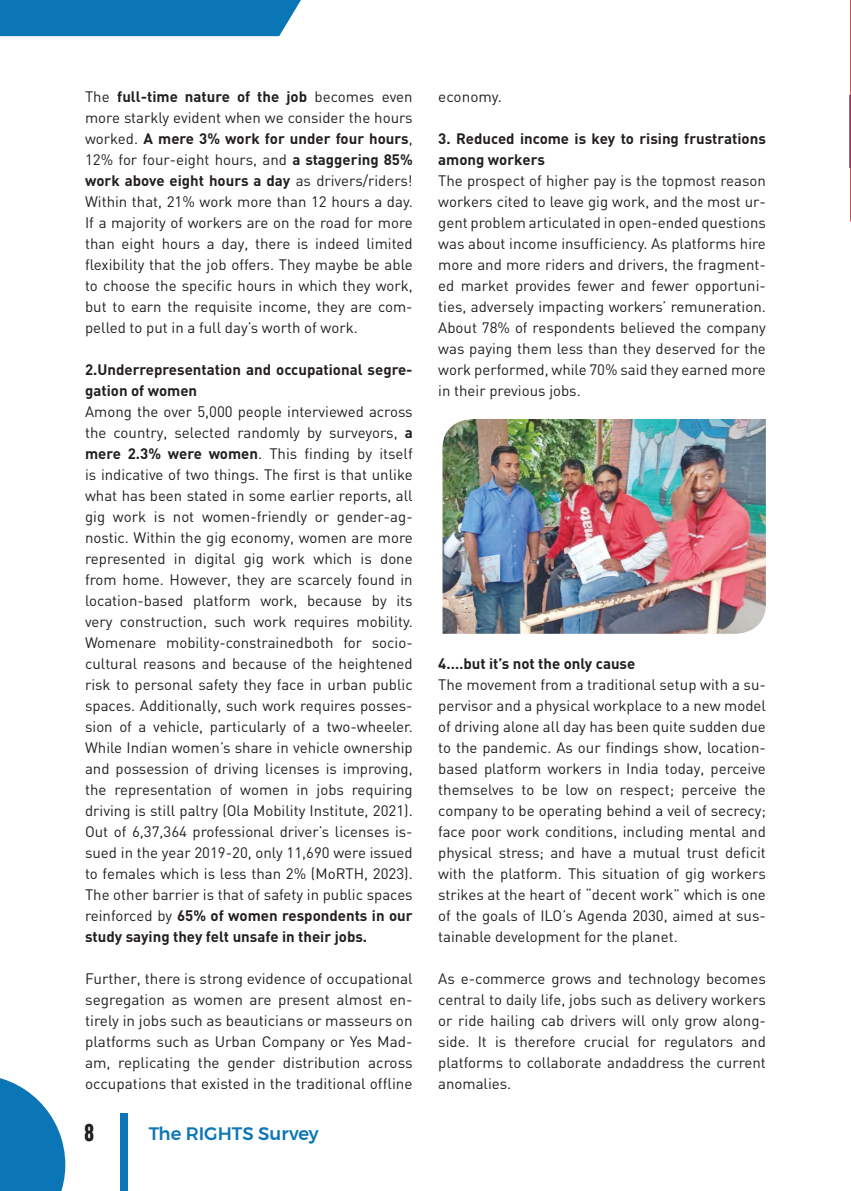
<style>
.page{position:relative;width:851px;height:1191px;background:#fff}
.page>*{position:absolute;margin:0;border:0;box-sizing:border-box;transform-origin:0 0}
.t1{font:900 24px "DIN Cond";color:#231f20}
.t2{font:500 18px "Montserrat";color:#0b76b5}
.t3{font:15px/21px "DIN";color:#231f20;text-align:justify}
.t4{font:700 15px/21px "DIN";color:#231f20}
.s1{font-weight:700}
</style>
<div class="page">
<div style="left:120px;top:1113px;width:7px;height:78px;background:#0b76b5"></div>
<svg style="left:0;top:1078px;width:65px;height:113px"></svg>
<hr style="left:849px;top:95px;width:1px;height:73px;background:#7b6eb2">
<svg style="left:850px;top:0;width:1px;height:222px"></svg>
<img style="left:442px;top:419px;width:323px;height:215px">
<div style="left:0;top:0;width:301px;height:36px;background:#0b76b5"></div>
<p class="t3" style="left:85px;top:86px;width:329px">The <span class="s1">full-time nature of the job</span> becomes even more starkly evident when we consider the hours worked. <span class="s1">A mere 3% work for under four hours</span>, 12% for four-eight hours, and <span class="s1">a staggering 85% work above eight hours a day</span> as drivers/riders!<br>Within that, 21% work more than 12 hours a day.<br>If a majority of workers are on the road for more than eight hours a day, there is indeed limited flexibility that the job offers. They maybe be able to choose the specific hours in which they work, but to earn the requisite income, they are com&shy;pelled to put in a full day’s worth of work.</p>
<p class="t4" style="left:85px;top:358px;width:329px">2.Underrepresentation and occupational segre&shy;gation of women</p>
<p class="t3" style="left:85px;top:401px;width:329px">Among the over 5,000 people interviewed across the country, selected randomly by surveyors, <span class="s1">a mere 2.3% were women</span>. This finding by itself is indicative of two things. The first is that unlike what has been stated in some earlier reports, all gig work is not women-friendly or gender-ag&shy;nostic. Within the gig economy, women are more represented in digital gig work which is done from home. However, they are scarcely found in location-based platform work, because by its very construction, such work requires mobility.<br>Womenare mobility-constrainedboth for socio&shy;cultural reasons and because of the heightened risk to personal safety they face in urban public spaces. Additionally, such work requires posses&shy;sion of a vehicle, particularly of a two-wheeler.<br>While Indian women’s share in vehicle ownership and possession of driving licenses is improving, the representation of women in jobs requiring driving is still paltry (Ola Mobility Institute, 2021).<br>Out of 6,37,364 professional driver’s licenses is&shy;sued in the year 2019-20, only 11,690 were issued to females which is less than 2% (MoRTH, 2023).<br>The other barrier is that of safety in public spaces reinforced by <span class="s1">65% of women respondents in our study saying they felt unsafe in their jobs.</span></p>
<p class="t3" style="left:85px;top:968px;width:329px">Further, there is strong evidence of occupational segregation as women are present almost en&shy;tirely in jobs such as beauticians or masseurs on platforms such as Urban Company or Yes Mad&shy;am, replicating the gender distribution across occupations that existed in the traditional offline</p>
<h1 class="t1" style="left:84px;top:1117px;width:12px">8</h1>
<p class="t2" style="left:149px;top:1119px;width:171px">The RIGHTS Survey</p>
<p class="t3" style="left:438px;top:85px;width:65px">economy.</p>
<p class="t4" style="left:438px;top:127px;width:329px">3. Reduced income is key to rising frustrations among workers</p>
<p class="t3" style="left:438px;top:169px;width:329px">The prospect of higher pay is the topmost reason workers cited to leave gig work, and the most ur&shy;gent problem articulated in open-ended questions was about income insufficiency. As platforms hire more and more riders and drivers, the fragment&shy;ed market provides fewer and fewer opportuni&shy;ties, adversely impacting workers’ remuneration.<br>About 78% of respondents believed the company was paying them less than they deserved for the work performed, while 70% said they earned more in their previous jobs.</p>
<p class="t4" style="left:438px;top:652px;width:198px">4.…but it’s not the only cause</p>
<p class="t3" style="left:438px;top:673px;width:329px">The movement from a traditional setup with a su&shy;pervisor and a physical workplace to a new model of driving alone all day has been quite sudden due to the pandemic. As our findings show, location&shy;based platform workers in India today, perceive themselves to be low on respect; perceive the company to be operating behind a veil of secrecy; face poor work conditions, including mental and physical stress; and have a mutual trust deficit with the platform. This situation of gig workers strikes at the heart of “decent work” which is one of the goals of ILO’s Agenda 2030, aimed at sus&shy;tainable development for the planet.</p>
<p class="t3" style="left:438px;top:967px;width:329px">As e-commerce grows and technology becomes central to daily life, jobs such as delivery workers or ride hailing cab drivers will only grow along&shy;side. It is therefore crucial for regulators and platforms to collaborate andaddress the current anomalies.</p>
</div>
